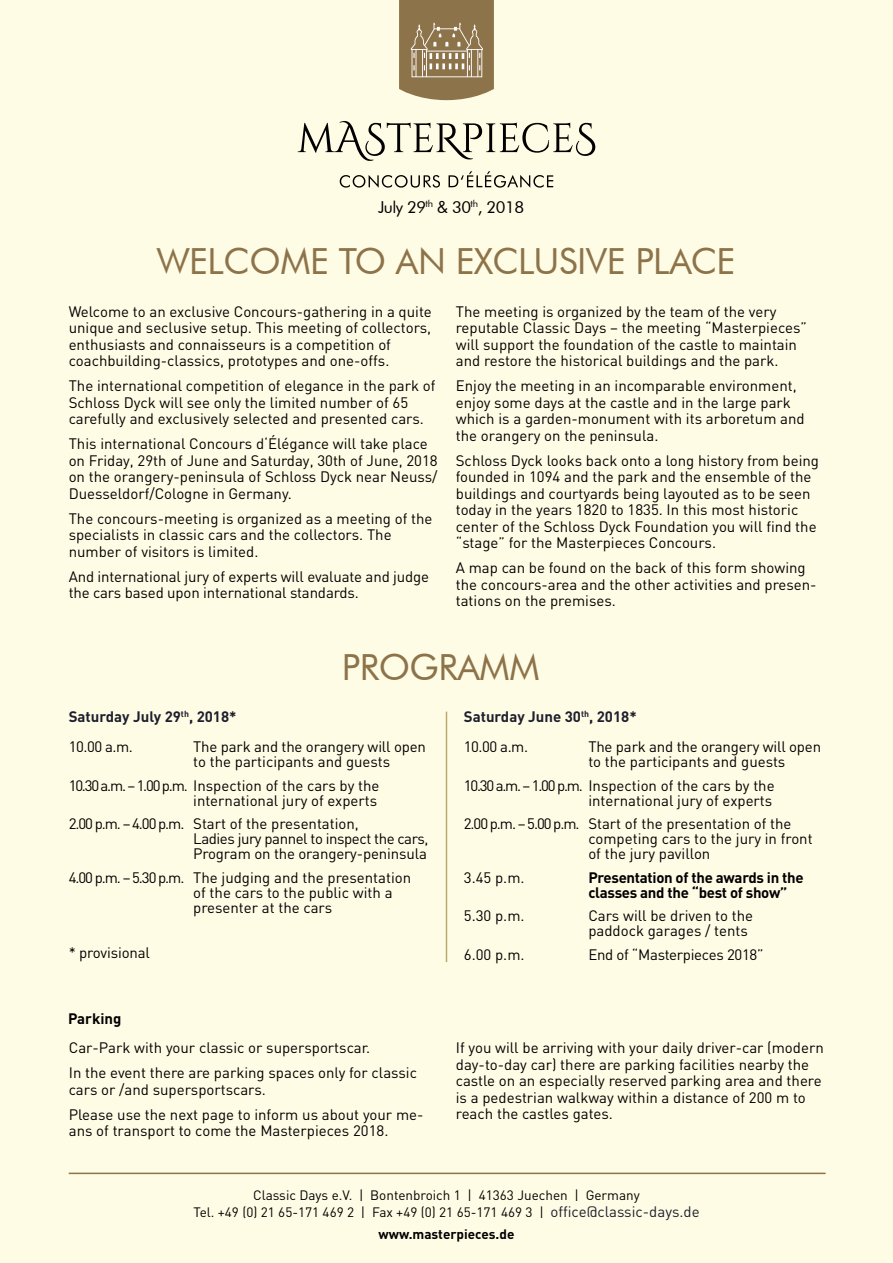
<style>
.page{position:relative;width:893px;height:1263px;background:#fffce5}
.page>*{position:absolute;margin:0;border:0;box-sizing:border-box;transform-origin:0 0}
.t1{font:36px "Futura BT";letter-spacing:-.01em;color:#8d734a}
.t2{font:16.5px "Futura BT";letter-spacing:-.03em;color:#000}
.t3{font:15px/16.5px "DIN";color:#000}
.t4{font:700 15px/30px "DIN";color:#1e1f2d}
.t5{font:700 15px/15px "DIN";letter-spacing:-.02em;color:#000}
.t6{font:15px "DIN";letter-spacing:-.02em;color:#000}
.t7{font:700 15px "DIN";color:#000}
.t8{font:13.5px/16.5px "DIN";color:#000;text-align:center}
.t9{font:700 13.5px "DIN";color:#000}
.s1{font-weight:400;color:#000}
.s2{font-size:15px;color:#1e1f2d}
</style>
<div class="page">
<hr style="left:69px;top:1172px;width:757px;height:2px;background:#8d734a">
<svg style="left:340px;top:175px;width:100px;height:13px"></svg>
<svg style="left:449px;top:171px;width:104px;height:17px"></svg>
<svg style="left:399px;top:0;width:95px;height:100px;background:#9a835e"></svg>
<svg style="left:298px;top:121px;width:297px;height:40px"></svg>
<hr style="left:446px;top:712px;width:1px;height:250px;background:#baaa6d">
<p class="t2" style="left:378px;top:197px;width:148px">July 29<sup>th</sup> &amp; 30<sup>th</sup>, 2018</p>
<h1 class="t1" style="left:157px;top:239px;width:580px">WELCOME TO AN EXCLUSIVE PLACE</h1>
<p class="t3" style="left:69px;top:303px;width:365px">Welcome to an exclusive Concours-gathering in a quite unique and seclusive setup. This meeting of collectors, enthusiasts and connaisseurs is a competition of coachbuilding-classics, prototypes and one-offs.</p>
<p class="t3" style="left:69px;top:377px;width:368px">The international competition of elegance in the park of<br>Schloss Dyck will see only the limited number of 65 carefully and exclusively selected and presented cars.</p>
<p class="t3" style="left:69px;top:435px;width:371px">This international Concours d‘Élégance will take place on Friday, 29th of June and Saturday, 30th of June, 2018 on the orangery-peninsula of Schloss Dyck near Neuss/ Duesseldorf/Cologne in Germany.</p>
<p class="t3" style="left:69px;top:510px;width:365px">The concours-meeting is organized as a meeting of the specialists in classic cars and the collectors. The number of visitors is limited.</p>
<p class="t3" style="left:69px;top:568px;width:362px">And international jury of experts will evaluate and judge the cars based upon international standards.</p>
<p class="t3" style="left:456px;top:303px;width:353px">The meeting is organized by the team of the very reputable Classic Days – the meeting “Masterpieces” will support the foundation of the castle to maintain and restore the historical buildings and the park.</p>
<p class="t3" style="left:456px;top:377px;width:350px">Enjoy the meeting in an incomparable environment, enjoy some days at the castle and in the large park which is a garden-monument with its arboretum and the orangery on the peninsula.</p>
<p class="t3" style="left:456px;top:452px;width:365px">Schloss Dyck looks back onto a long history from being founded in 1094 and the park and the ensemble of the buildings and courtyards being layouted as to be seen today in the years 1820 to 1835. In this most historic center of the Schloss Dyck Foundation you will find the “stage” for the Masterpieces Concours.</p>
<p class="t3" style="left:456px;top:559px;width:362px">A map can be found on the back of this form showing the concours-area and the other activities and presen&shy;tations on the premises.</p>
<h1 class="t1" style="left:342px;top:645px;width:199px">PROGRAMM</h1>
<p class="t4" style="left:69px;top:701px;width:169px">Saturday July 29<sup>th</sup>, 2018*<br><span class="s1">10.00 a.m.</span></p>
<p class="t3" style="left:193px;top:739px;width:234px;line-height:15px">The park and the orangery will open to the participants and guests</p>
<p class="t3" style="left:69px;top:778px;width:312px;line-height:15px;text-align:right">10.30 a.m. – 1.00 p.m. Inspection of the cars by the international jury of experts</p>
<p class="t3" style="left:193px;top:816px;width:237px;line-height:15px;text-indent:-124px">2.00 p.m. – 4.00 p.m. Start of the presentation,<br>Ladies jury pannel to inspect the cars,<br>Program on the orangery-peninsula</p>
<p class="t3" style="left:193px;top:870px;width:219px;line-height:15px;text-indent:-124px">4.00 p.m. – 5.30 p.m. The judging and the presentation of the cars to the public with a presenter at the cars</p>
<p class="t3" style="left:69px;top:944px;width:83px">* provisional</p>
<p class="t7" style="left:68px;top:1009px;width:55px">Parking</p>
<p class="t3" style="left:69px;top:1035px;width:350px;line-height:25px">Car-Park with your classic or supersportscar.<br>In the event there are parking spaces only for classic</p>
<p class="t3" style="left:69px;top:1076px;width:356px;line-height:25px">cars or /and supersportscars.<br>Please use the next page to inform us about your me-</p>
<p class="t3" style="left:69px;top:1122px;width:321px">ans of transport to come the Masterpieces 2018.</p>
<p class="t4" style="left:464px;top:701px;width:174px">Saturday June 30<sup>th</sup>, 2018*<br><span class="s1">10.00 a.m.</span></p>
<p class="t3" style="left:588px;top:739px;width:234px;line-height:15px">The park and the orangery will open to the participants and guests</p>
<p class="t3" style="left:464px;top:778px;width:312px;line-height:15px;text-align:right">10.30 a.m. – 1.00 p.m. Inspection of the cars by the international jury of experts</p>
<p class="t3" style="left:588px;top:816px;width:226px;line-height:15px;text-indent:-124px">2.00 p.m. – 5.00 p.m. Start of the presentation of the competing cars to the jury in front of the jury pavillon</p>
<p class="t3" style="left:464px;top:869px;width:62px">3.45 p.m.</p>
<p class="t5" style="left:588px;top:869px;width:217px">Presentation of the awards in the classes and the “best of show”</p>
<p class="t3" style="left:464px;top:907px;width:62px">5.30 p.m.</p>
<p class="t3" style="left:588px;top:908px;width:166px;line-height:15px">Cars will be driven to the paddock garages / tents</p>
<p class="t3" style="left:464px;top:946px;width:62px">6.00 p.m.</p>
<p class="t6" style="left:588px;top:945px;width:177px">End of “Masterpieces 2018”</p>
<p class="t3" style="left:456px;top:1039px;width:369px">If you will be arriving with your daily driver-car (modern day-to-day car) there are parking facilities nearby the castle on an especially reserved parking area and there is a pedestrian walkway within a distance of 200 m to reach the castles gates.</p>
<p class="t8" style="left:193px;top:1187px;width:508px">Classic Days e.V. | Bontenbroich 1 | 41363 Juechen | Germany<br>Tel. +49 (0) 21 65-171 469 2 | Fax +49 (0) 21 65-171 469 3 | <span class="s2">office@classic-days.de</span></p>
<p class="t9" style="left:379px;top:1225px;width:137px">www.masterpieces.de</p>
</div>
